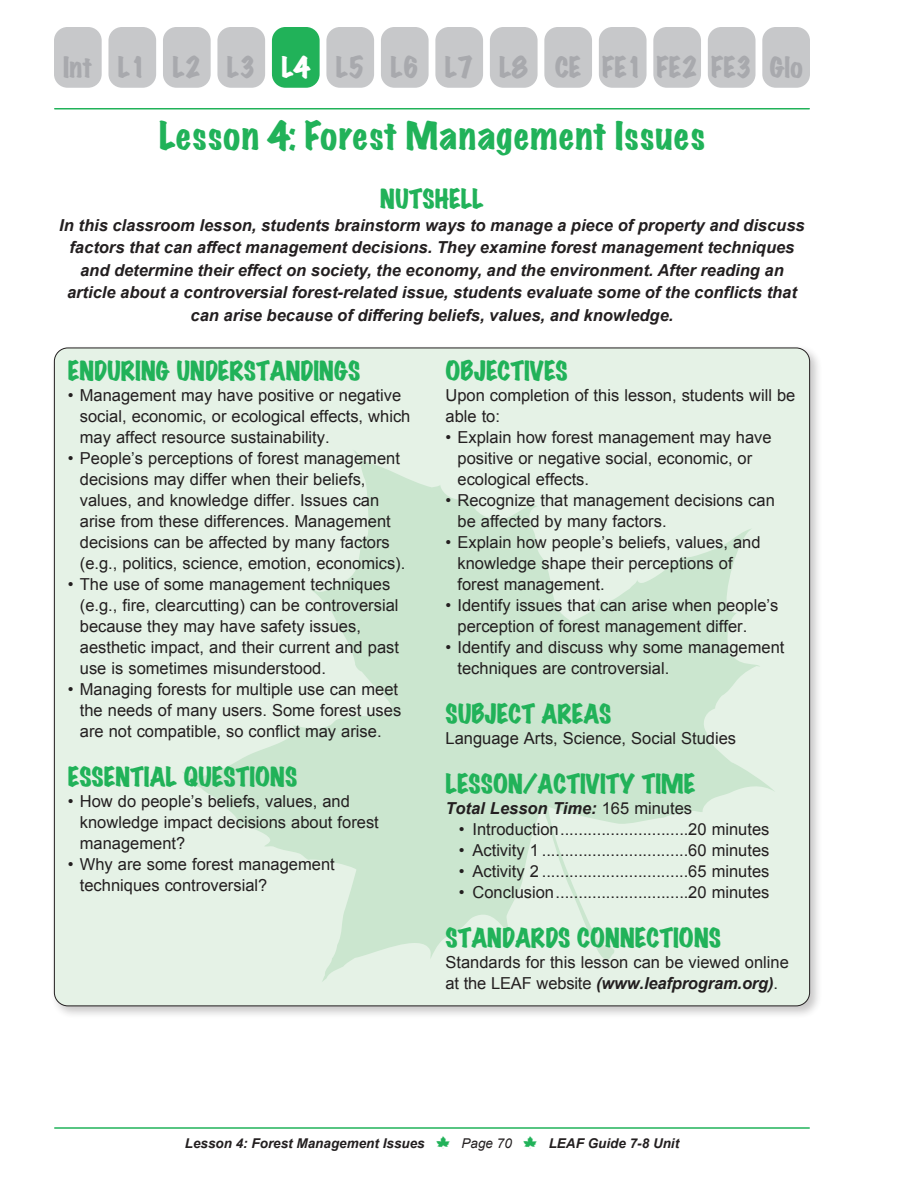
<style>
.page{position:relative;width:918px;height:1188px;background:#fff}
.page>*{position:absolute;margin:0;border:0;box-sizing:border-box;transform-origin:0 0}
.Lesson_Titles{font:expanded 34.5px "Marker Felt";letter-spacing:.035em;color:#21b259}
.Subheadings{font:expanded 25.5px "Marker Felt";color:#a8a9ad}
.Subheadings-2{font:expanded 25.5px "Marker Felt";color:#fff}
.Subheadings-3{font:expanded 24px "Marker Felt";color:#21b259}
.Body_Text{font:16.5px/21px "Arial";color:#231f20}
.Nutshell_Paragraph{font:italic 700 16.5px/22.5px "Arial";color:#231f20;text-align:center}
.Lesson_Times{font:16.5px "Arial";color:#231f20}
.Lesson_Times-2{font:italic 700 16.5px "Arial";color:#231f20}
.t1{font:italic 700 13.5px "Arial";color:#231f20}
.s1{font-weight:400;font-style:normal}
.s2{font-weight:700;font-style:italic}
.s3{font-family:"Leaves";font-weight:400;font-style:normal;font-size:16.5px;color:#21b259}
.s4{font-weight:400}
</style>
<div class="page">
<hr style="left:55px;top:1127px;width:754px;height:2px;background:#21b259">
<hr style="left:55px;top:108px;width:754px;height:2px;background:#21b259">
<div style="left:54px;top:27px;width:48px;height:61px;background:#c7c8ca;border-radius:14px"></div>
<div style="left:108px;top:27px;width:48px;height:61px;background:#c7c8ca;border-radius:14px"></div>
<div style="left:163px;top:27px;width:48px;height:61px;background:#c7c8ca;border-radius:14px"></div>
<div style="left:217px;top:27px;width:48px;height:61px;background:#c7c8ca;border-radius:14px"></div>
<div style="left:272px;top:27px;width:48px;height:61px;background:#21b259;border-radius:14px"></div>
<div style="left:326px;top:27px;width:48px;height:61px;background:#c7c8ca;border-radius:14px"></div>
<div style="left:381px;top:27px;width:48px;height:61px;background:#c7c8ca;border-radius:14px"></div>
<div style="left:435px;top:27px;width:48px;height:61px;background:#c7c8ca;border-radius:14px"></div>
<div style="left:490px;top:27px;width:48px;height:61px;background:#c7c8ca;border-radius:14px"></div>
<div style="left:544px;top:27px;width:48px;height:61px;background:#c7c8ca;border-radius:14px"></div>
<div style="left:599px;top:27px;width:48px;height:61px;background:#c7c8ca;border-radius:14px"></div>
<div style="left:653px;top:27px;width:48px;height:61px;background:#c7c8ca;border-radius:14px"></div>
<div style="left:708px;top:27px;width:48px;height:61px;background:#c7c8ca;border-radius:14px"></div>
<div style="left:762px;top:27px;width:48px;height:61px;background:#c7c8ca;border-radius:14px"></div>
<div style="left:51px;top:344px;width:772px;height:675px;background:#231f20;opacity:.25"></div>
<div style="left:54px;top:348px;width:756px;height:658px;background:#e5f2e6;border-radius:14px"></div>
<svg style="left:183px;top:450px;width:591px;height:532px"></svg>
<p class="Subheadings" style="left:63px;top:47px;width:31px">Int</p>
<p class="Subheadings" style="left:118px;top:47px;width:30px">L1</p>
<p class="Subheadings" style="left:172px;top:47px;width:30px">L2</p>
<p class="Subheadings" style="left:227px;top:47px;width:30px">L3</p>
<p class="Subheadings-2" style="left:281px;top:47px;width:30px">L4</p>
<p class="Subheadings" style="left:336px;top:47px;width:30px">L5</p>
<p class="Subheadings" style="left:390px;top:47px;width:30px">L6</p>
<p class="Subheadings" style="left:445px;top:47px;width:30px">L7</p>
<p class="Subheadings" style="left:499px;top:47px;width:30px">L8</p>
<p class="Subheadings" style="left:555px;top:47px;width:28px">CE</p>
<p class="Subheadings" style="left:602px;top:47px;width:43px">FE1</p>
<p class="Subheadings" style="left:657px;top:47px;width:43px">FE2</p>
<p class="Subheadings" style="left:711px;top:47px;width:43px">FE3</p>
<p class="Subheadings" style="left:770px;top:47px;width:34px">Glo</p>
<p class="Lesson_Titles" style="left:159px;top:108px;width:547px">Lesson 4: Forest Management Issues</p>
<p class="Subheadings-3" style="left:380px;top:180px;width:105px">NUTSHELL</p>
<p class="Nutshell_Paragraph" style="left:59px;top:214px;width:747px">In this classroom lesson, students brainstorm ways to manage a piece of property and discuss factors that can affect management decisions. They examine forest management techniques and determine their effect on society, the economy, and the environment. After reading an article about a controversial forest-related issue, students evaluate some of the conflicts that can arise because of differing beliefs, values, and knowledge.</p>
<p class="Subheadings-3" style="left:68px;top:352px;width:294px">ENDURING UNDERSTANDINGS</p>
<p class="Body_Text" style="left:80px;top:385px;width:332px;text-indent:-12px">• Management may have positive or negative social, economic, or ecological effects, which may affect resource sustainability.</p>
<p class="Body_Text" style="left:80px;top:448px;width:327px;text-indent:-12px">• People’s perceptions of forest management decisions may differ when their beliefs, values, and knowledge differ. Issues can arise from these differences. Management decisions can be affected by many factors (e.g., politics, science, emotion, economics).</p>
<p class="Body_Text" style="left:80px;top:574px;width:321px;text-indent:-12px">• The use of some management techniques (e.g., fire, clearcutting) can be controversial because they may have safety issues, aesthetic impact, and their current and past use is sometimes misunderstood.</p>
<p class="Body_Text" style="left:80px;top:679px;width:323px;text-indent:-12px">• Managing forests for multiple use can meet the needs of many users. Some forest uses are not compatible, so conflict may arise.</p>
<p class="Subheadings-3" style="left:68px;top:758px;width:231px">ESSENTIAL QUESTIONS</p>
<p class="Body_Text" style="left:80px;top:791px;width:301px;text-indent:-12px">• How do people’s beliefs, values, and knowledge impact decisions about forest management?</p>
<p class="Body_Text" style="left:80px;top:854px;width:256px;text-indent:-12px">• Why are some forest management techniques controversial?</p>
<p class="Subheadings-3" style="left:446px;top:352px;width:124px">OBJECTIVES</p>
<p class="Body_Text" style="left:446px;top:385px;width:351px">Upon completion of this lesson, students will be able to:</p>
<p class="Body_Text" style="left:457px;top:427px;width:316px;text-indent:-12px">• Explain how forest management may have positive or negative social, economic, or ecological effects.</p>
<p class="Body_Text" style="left:457px;top:490px;width:319px;text-indent:-12px">• Recognize that management decisions can be affected by many factors.</p>
<p class="Body_Text" style="left:457px;top:532px;width:305px;text-indent:-12px">• Explain how people’s beliefs, values, and knowledge shape their perceptions of forest management.</p>
<p class="Body_Text" style="left:457px;top:595px;width:323px;text-indent:-12px">• Identify issues that can arise when people’s perception of forest management differ.</p>
<p class="Body_Text" style="left:457px;top:637px;width:328px;text-indent:-12px">• Identify and discuss why some management techniques are controversial.</p>
<p class="Subheadings-3" style="left:446px;top:695px;width:167px">SUBJECT AREAS</p>
<p class="Body_Text" style="left:446px;top:728px;width:292px">Language Arts, Science, Social Studies</p>
<p class="Subheadings-3" style="left:446px;top:765px;width:251px">LESSON/ACTIVITY TIME</p>
<p class="Lesson_Times-2" style="left:446px;top:797px;width:248px">Total Lesson Time: <span class="s1">165 minutes</span></p>
<p class="Lesson_Times" style="left:459px;top:818px;width:312px">• Introduction............................20 minutes</p>
<p class="Lesson_Times" style="left:459px;top:839px;width:312px">• Activity 1 ................................60 minutes</p>
<p class="Lesson_Times" style="left:459px;top:860px;width:312px">• Activity 2 ................................65 minutes</p>
<p class="Lesson_Times" style="left:459px;top:881px;width:312px">• Conclusion.............................20 minutes</p>
<p class="Subheadings-3" style="left:446px;top:918px;width:277px">STANDARDS CONNECTIONS</p>
<p class="Body_Text" style="left:446px;top:951px;width:345px">Standards for this lesson can be viewed online at the LEAF website <span class="s2">(www.leafprogram.org)</span>.</p>
<p class="t1" style="left:185px;top:1134px;width:496px">Lesson 4: Forest Management Issues <span class="s3">N</span> <span class="s4">Page 70</span> <span class="s3">N</span> LEAF Guide 7-8 Unit</p>
</div>
